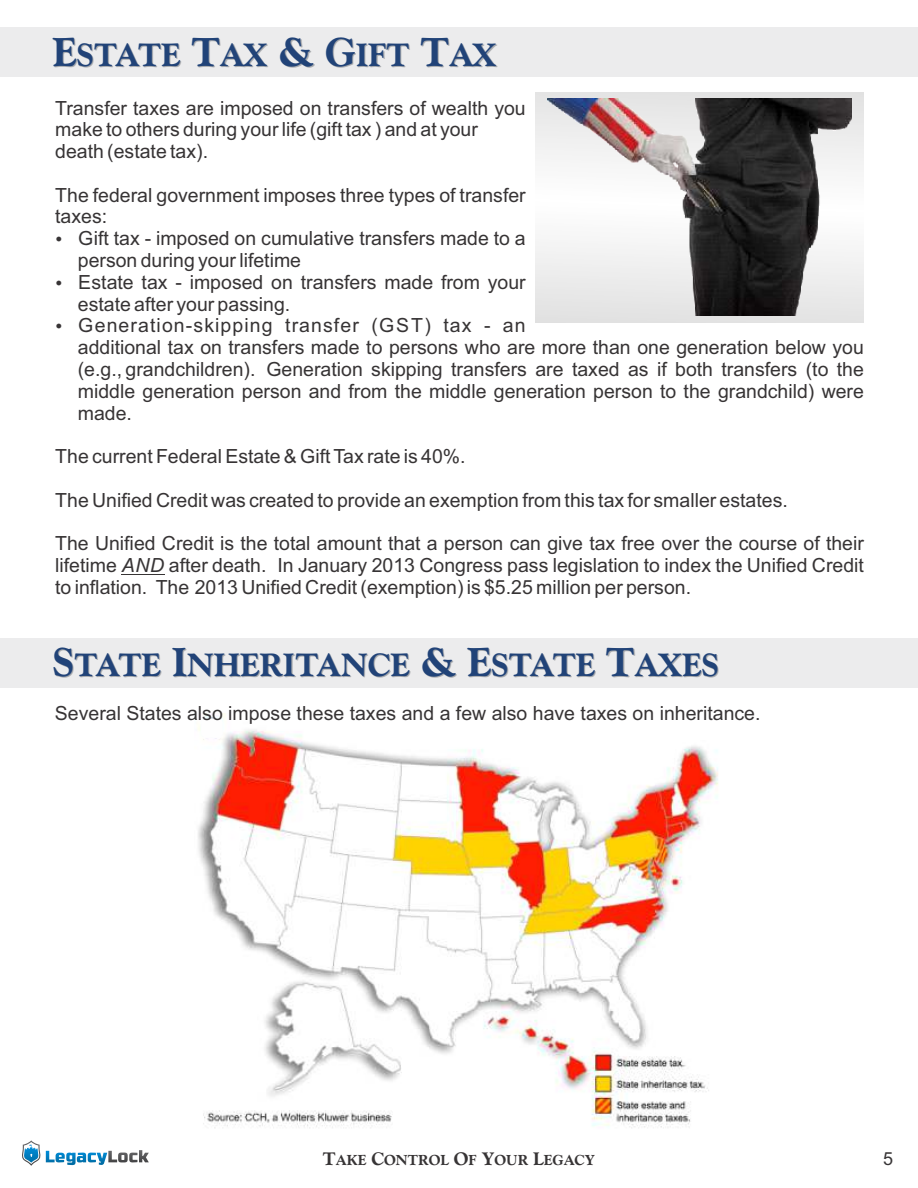
<style>
.page{position:relative;width:918px;height:1188px;background:#fff}
.page>*{position:absolute;margin:0;border:0;box-sizing:border-box;transform-origin:0 0}
.t1{font:800 32.1px "Goudy Old Style BT";color:#214378}
.t2{font:800 32.1px "Goudy Old Style BT";letter-spacing:-.025em;color:#214378}
.t3{font:19.5px/21.8px "Arial";color:#373435}
.t4{font:18px "Arial";color:#373435}
.t5{font:800 14.4px "Goudy Old Style BT";color:#373435}
.s1{font-size:40.2px}
.s2{font-style:italic}
.s3{font-size:18px}
</style>
<div class="page">
<img style="left:194px;top:714px;width:525px;height:414px">
<div style="left:201px;top:718px;width:22px;height:20px;background:#fefefe;border-radius:5px"></div>
<svg style="left:536px;top:93px;width:327px;height:230px"></svg>
<div style="left:0;top:27px;width:917px;height:50px;background:#ececed"></div>
<img style="left:547px;top:99px;width:305px;height:216px">
<hr style="left:121px;top:574px;width:44px;height:1px;background:#373435">
<div style="left:0;top:638px;width:917px;height:49px;background:#ececed"></div>
<svg style="left:22px;top:1140px;width:127px;height:26px"></svg>
<h1 class="t2" style="left:53px;top:41px;width:446px"><span class="s1">E</span>STATE <span class="s1">T</span>AX <span class="s1">&amp; G</span>IFT <span class="s1">T</span>AX</h1>
<p class="t3" style="left:55px;top:99px;width:472px">Transfer taxes are imposed on transfers of wealth you make to others during your life (gift tax ) and at your</p>
<p class="t3" style="left:55px;top:142px;width:154px">death (estate tax).</p>
<p class="t3" style="left:55px;top:186px;width:472px">The federal government imposes three types of transfer taxes:</p>
<p class="t3" style="left:78px;top:229px;width:449px">Gift tax - imposed on cumulative transfers made to a person during your lifetime</p>
<p class="t3" style="left:78px;top:273px;width:449px">Estate tax - imposed on transfers made from your estate after your passing.</p>
<p class="t3" style="left:78px;top:316px;width:788px">Generation-skipping transfer (GST) tax - an<br>additional tax on transfers made to persons who are more than one generation below you (e.g., grandchildren). Generation skipping transfers are taxed as if both transfers (to the middle generation person and from the middle generation person to the grandchild) were made.</p>
<p class="t3" style="left:55px;top:447px;width:412px">The current Federal Estate &amp; Gift Tax rate is 40%.</p>
<p class="t3" style="left:55px;top:491px;width:734px">The Unified Credit was created to provide an exemption from this tax for smaller estates.</p>
<p class="t3" style="left:55px;top:534px;width:810px;text-align:justify">The Unified Credit is the total amount that a person can give tax free over the course of their lifetime <span class="s2">AND</span> after death. In January 2013 Congress pass legislation to index the Unified Credit to inflation. The 2013 Unified Credit (exemption) is $5.25 million per person.</p>
<h1 class="t1" style="left:53px;top:651px;width:668px"><span class="s1">S</span>TATE <span class="s1">I</span>NHERITANCE <span class="s1">&amp; E</span>STATE <span class="s1">T</span>AXES</h1>
<p class="t3" style="left:55px;top:704px;width:707px">Several States also impose these taxes and a few also have taxes on inheritance.</p>
<p class="t5" style="left:323px;top:1154px;width:274px"><span class="s3">T</span>AKE <span class="s3">C</span>ONTROL <span class="s3">O</span>F <span class="s3">Y</span>OUR <span class="s3">L</span>EGACY</p>
<p class="t4" style="left:883px;top:1152px;width:12px">5</p>
</div>
